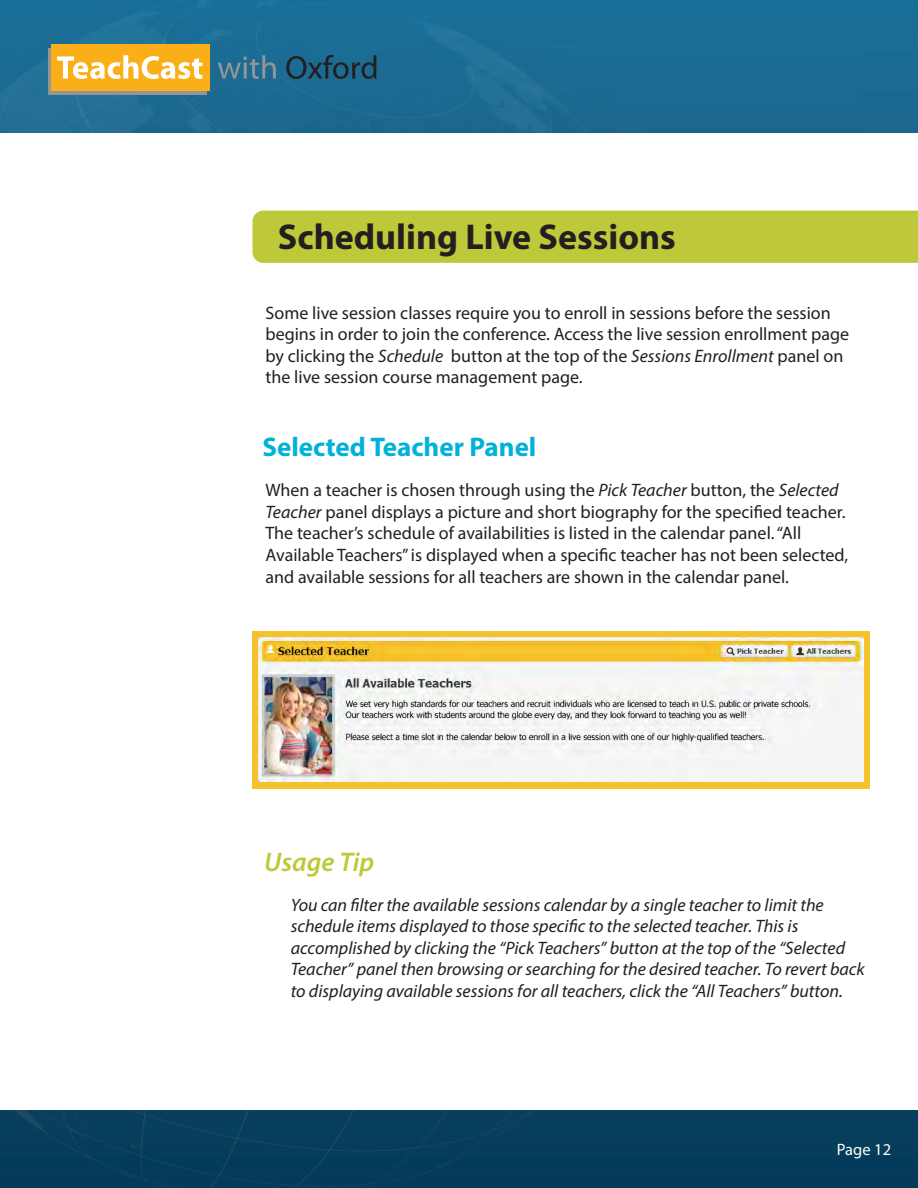
<style>
.page{position:relative;width:918px;height:1188px;background:#fff}
.page>*{position:absolute;margin:0;border:0;box-sizing:border-box;transform-origin:0 0}
.Paragraph_Style_1{font:700 36px "Myriad Pro";color:#231f20}
.t1{font:700 27px "Myriad Pro";color:#00b1d9}
.t2{font:italic 600 27px "Myriad Pro";color:#bdc93a}
.t3{font:18px/21.6px "Myriad Pro";color:#231f20}
.Notes_Paragraph_Styl{font:italic 18px/21.6px "Myriad Pro";color:#231f20}
.t4{font:16.5px "Myriad Pro";color:#fff}
.s1{font-style:italic}
</style>
<div class="page">
<img style="left:0;top:0;width:918px;height:133px">
<div style="left:0;top:1111px;width:918px;height:77px;background:#063d5a"></div>
<div style="left:48px;top:48px;width:159px;height:47px;background:#939598"></div>
<div style="left:51px;top:45px;width:159px;height:46px;background:#faaf18"></div>
<svg style="left:57px;top:55px;width:145px;height:24px"></svg>
<svg style="left:218px;top:55px;width:58px;height:24px"></svg>
<svg style="left:286px;top:55px;width:91px;height:24px;background:#1d536f"></svg>
<div style="left:252px;top:211px;width:666px;height:52px;background:#bec939"></div>
<div style="left:252px;top:632px;width:618px;height:157px;background:#f5c329"></div>
<img style="left:259px;top:638px;width:605px;height:144px">
<p class="Paragraph_Style_1" style="left:278px;top:213px;width:400px">Scheduling Live Sessions</p>
<p class="t3" style="left:266px;top:301px;width:585px">Some live session classes require you to enroll in sessions before the session begins in order to join the conference. Access the live session enrollment page by clicking the <span class="s1">Schedule</span> button at the top of the <span class="s1">Sessions Enrollment</span> panel on the live session course management page.</p>
<p class="t1" style="left:262px;top:429px;width:275px">Selected Teacher Panel</p>
<p class="t3" style="left:266px;top:479px;width:584px">When a teacher is chosen through using the <span class="s1">Pick Teacher</span> button, the <span class="s1">Selected Teacher</span> panel displays a picture and short biography for the specified teacher.<br>The teacher’s schedule of availabilities is listed in the calendar panel. “All Available Teachers” is displayed when a specific teacher has not been selected, and available sessions for all teachers are shown in the calendar panel.</p>
<p class="t2" style="left:264px;top:845px;width:111px">Usage Tip</p>
<p class="Notes_Paragraph_Styl" style="left:291px;top:893px;width:576px">You can filter the available sessions calendar by a single teacher to limit the schedule items displayed to those specific to the selected teacher. This is accomplished by clicking the “Pick Teachers” button at the top of the “Selected Teacher” panel then browsing or searching for the desired teacher. To revert back to displaying available sessions for all teachers, click the “All Teachers” button.</p>
<p class="t4" style="left:837px;top:1140px;width:56px">Page 12</p>
</div>
